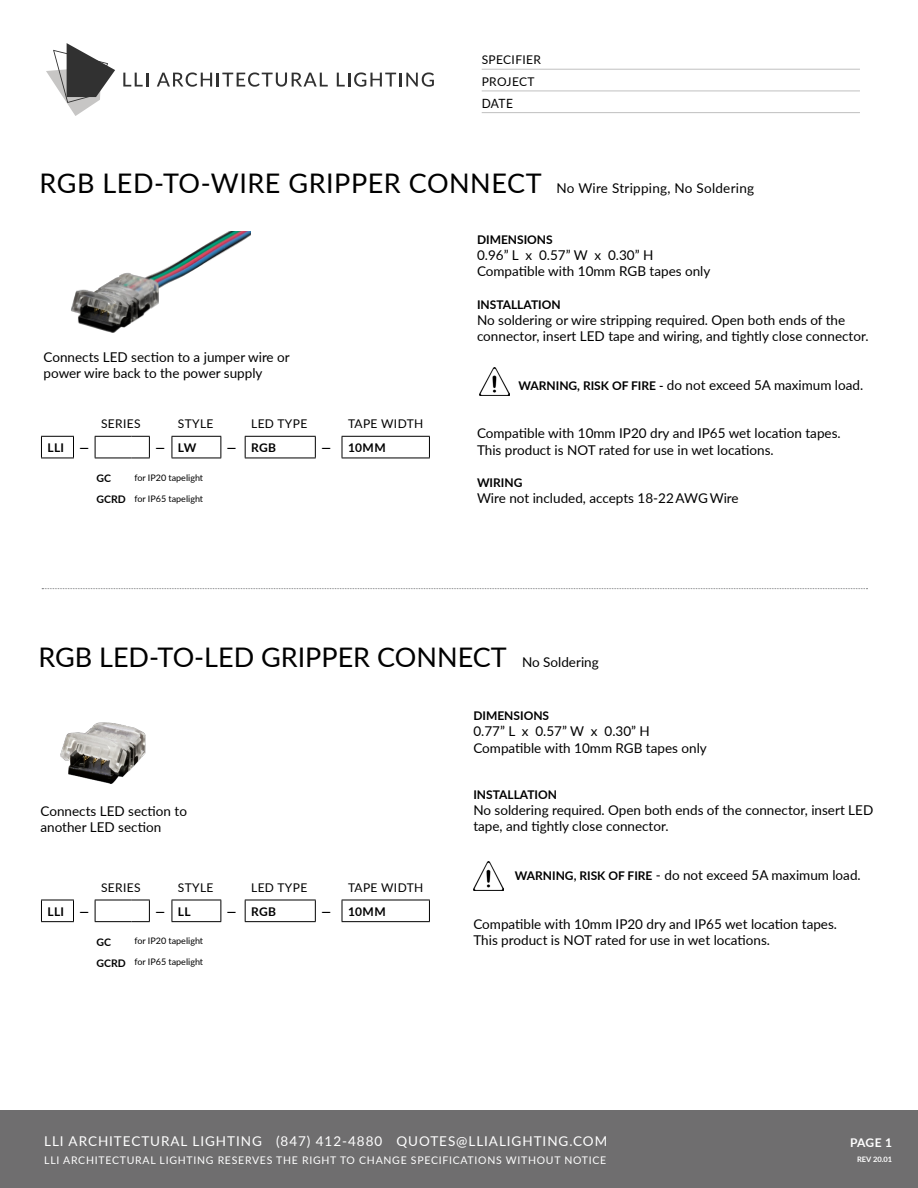
<style>
.page{position:relative;width:918px;height:1188px;background:#fff}
.page>*{position:absolute;margin:0;border:0;box-sizing:border-box;transform-origin:0 0}
.t1{font:27px "Lato";letter-spacing:.02em;color:#000}
.t2{font:27px "Lato";color:#000}
.t3{font:13.5px/16.2px "Lato";color:#000}
.t4{font:13.5px "Lato";letter-spacing:.07em;color:#fff}
.t5{font:12.75px "Lato";color:#000;scale:.94 1}
.t6{font:700 12px "Lato";color:#000}
.t7{font:12px/22px "Lato";letter-spacing:.03em;color:#000}
.t8{font:700 12px "Lato";color:#fff}
.t9{font:10.5px "Lato";letter-spacing:.07em;color:#fff}
.t10{font:700 10.5px "Lato";color:#000}
.t11{font:9px "Lato";color:#000}
.t12{font:700 7.5px "Lato";color:#fff}
.s1{font-size:13.5px}
.s2{font-weight:700;font-size:10.5px}
.s3{font-weight:700;font-size:12px}
</style>
<div class="page">
<img style="left:71px;top:232px;width:179px;height:101px">
<img style="left:60px;top:722px;width:86px;height:62px">
<img style="left:473px;top:862px;width:31px;height:28px">
<img style="left:479px;top:367px;width:30px;height:29px">
<svg style="left:46px;top:43px;width:69px;height:73px"></svg>
<svg style="left:123px;top:73px;width:25px;height:14px"></svg>
<svg style="left:157px;top:72px;width:171px;height:15px"></svg>
<svg style="left:337px;top:72px;width:97px;height:15px"></svg>
<hr style="left:482px;top:69px;width:378px;height:1px;background:#c7c7c7">
<hr style="left:482px;top:112px;width:378px;height:1px;background:#c7c7c7">
<hr style="left:482px;top:90px;width:378px;height:1px;background:#c7c7c7">
<svg style="left:42px;top:588px;width:826px;height:1px"></svg>
<div style="left:0;top:1110px;width:918px;height:78px;background:#6f6e6f"></div>
<hr style="left:41px;top:436px;width:33px;height:1px;background:#000">
<svg style="left:41px;top:437px;width:1px;height:21px"></svg>
<svg style="left:73px;top:437px;width:1px;height:21px"></svg>
<hr style="left:95px;top:436px;width:36px;height:1px;background:#000">
<svg style="left:95px;top:437px;width:1px;height:21px"></svg>
<hr style="left:172px;top:436px;width:49px;height:1px;background:#000">
<svg style="left:172px;top:437px;width:1px;height:21px"></svg>
<svg style="left:220px;top:437px;width:1px;height:21px"></svg>
<hr style="left:245px;top:436px;width:71px;height:1px;background:#000">
<svg style="left:245px;top:437px;width:1px;height:21px"></svg>
<svg style="left:315px;top:437px;width:1px;height:21px"></svg>
<hr style="left:342px;top:436px;width:88px;height:1px;background:#000">
<svg style="left:342px;top:437px;width:1px;height:21px"></svg>
<svg style="left:429px;top:437px;width:1px;height:21px"></svg>
<hr style="left:41px;top:458px;width:33px;height:1px;background:#000">
<hr style="left:95px;top:458px;width:36px;height:1px;background:#000">
<svg style="left:131px;top:436px;width:19px;height:23px"></svg>
<hr style="left:172px;top:458px;width:49px;height:1px;background:#000">
<hr style="left:245px;top:458px;width:71px;height:1px;background:#000">
<hr style="left:342px;top:458px;width:88px;height:1px;background:#000">
<hr style="left:41px;top:900px;width:33px;height:1px;background:#000">
<svg style="left:41px;top:900px;width:1px;height:21px"></svg>
<svg style="left:73px;top:900px;width:1px;height:21px"></svg>
<hr style="left:95px;top:900px;width:36px;height:1px;background:#000">
<svg style="left:95px;top:900px;width:1px;height:21px"></svg>
<hr style="left:172px;top:900px;width:49px;height:1px;background:#000">
<svg style="left:172px;top:900px;width:1px;height:21px"></svg>
<svg style="left:220px;top:900px;width:1px;height:21px"></svg>
<hr style="left:245px;top:900px;width:71px;height:1px;background:#000">
<svg style="left:245px;top:900px;width:1px;height:21px"></svg>
<svg style="left:315px;top:900px;width:1px;height:21px"></svg>
<hr style="left:342px;top:900px;width:88px;height:1px;background:#000">
<svg style="left:342px;top:900px;width:1px;height:21px"></svg>
<svg style="left:429px;top:900px;width:1px;height:21px"></svg>
<hr style="left:41px;top:921px;width:33px;height:1px;background:#000">
<hr style="left:95px;top:921px;width:36px;height:1px;background:#000">
<svg style="left:131px;top:900px;width:19px;height:22px"></svg>
<hr style="left:172px;top:921px;width:49px;height:1px;background:#000">
<hr style="left:245px;top:921px;width:71px;height:1px;background:#000">
<hr style="left:342px;top:921px;width:88px;height:1px;background:#000">
<p class="t7" style="left:482px;top:48px;width:61px">SPECIFIER<br>PROJECT</p>
<p class="t5" style="left:482px;top:94px;width:35px">DATE</p>
<h1 class="t1" style="left:40px;top:164px;width:716px">RGB LED-TO-WIRE GRIPPER CONNECT <span class="s1">No Wire Stripping, No Soldering</span></h1>
<p class="t3" style="left:44px;top:348px;width:248px">Connects LED section to a jumper wire or power wire back to the power supply</p>
<p class="t7" style="left:101px;top:412px;width:41px">SERIES</p>
<p class="t7" style="left:178px;top:412px;width:37px">STYLE</p>
<p class="t7" style="left:251px;top:412px;width:58px">LED TYPE</p>
<p class="t7" style="left:348px;top:412px;width:77px">TAPE WIDTH</p>
<p class="t6" style="left:47px;top:439px;width:18px">LLI</p>
<p class="t6" style="left:80px;top:439px;width:11px">—</p>
<p class="t6" style="left:155px;top:439px;width:42px">— LW</p>
<p class="t6" style="left:227px;top:439px;width:51px">— RGB</p>
<p class="t6" style="left:321px;top:439px;width:66px">— 10MM</p>
<p class="t10" style="left:97px;top:470px;width:16px">GC</p>
<p class="t11" style="left:134px;top:471px;width:70px">for IP20 tapelight</p>
<p class="t11" style="left:97px;top:492px;width:108px"><span class="s2">GCRD</span> for IP65 tapelight</p>
<p class="t6" style="left:477px;top:231px;width:77px">DIMENSIONS</p>
<p class="t3" style="left:477px;top:247px;width:235px">0.96” L x 0.57” W x 0.30” H<br>Compatible with 10mm RGB tapes only</p>
<p class="t6" style="left:477px;top:296px;width:85px">INSTALLATION</p>
<p class="t3" style="left:477px;top:311px;width:393px">No soldering or wire stripping required. Open both ends of the connector, insert LED tape and wiring, and tightly close connector.</p>
<p class="t3" style="left:518px;top:376px;width:346px"><span class="s3">WARNING, RISK OF FIRE -</span> do not exceed 5A maximum load.</p>
<p class="t3" style="left:477px;top:425px;width:365px">Compatible with 10mm IP20 dry and IP65 wet location tapes.<br>This product is NOT rated for use in wet locations.</p>
<p class="t6" style="left:477px;top:474px;width:47px">WIRING</p>
<p class="t3" style="left:477px;top:490px;width:263px">Wire not included, accepts 18-22AWGWire</p>
<h1 class="t2" style="left:38px;top:638px;width:562px">RGB LED-TO-LED GRIPPER CONNECT <span class="s1">No Soldering</span></h1>
<p class="t3" style="left:40px;top:802px;width:148px">Connects LED section to another LED section</p>
<p class="t7" style="left:101px;top:876px;width:41px">SERIES</p>
<p class="t7" style="left:178px;top:876px;width:37px">STYLE</p>
<p class="t7" style="left:251px;top:876px;width:58px">LED TYPE</p>
<p class="t7" style="left:348px;top:876px;width:77px">TAPE WIDTH</p>
<p class="t6" style="left:47px;top:902px;width:18px">LLI</p>
<p class="t6" style="left:80px;top:902px;width:11px">—</p>
<p class="t6" style="left:155px;top:902px;width:37px">— LL</p>
<p class="t6" style="left:227px;top:902px;width:51px">— RGB</p>
<p class="t6" style="left:321px;top:902px;width:66px">— 10MM</p>
<p class="t10" style="left:97px;top:934px;width:16px">GC</p>
<p class="t11" style="left:134px;top:935px;width:70px">for IP20 tapelight</p>
<p class="t11" style="left:97px;top:956px;width:108px"><span class="s2">GCRD</span> for IP65 tapelight</p>
<p class="t6" style="left:473px;top:707px;width:77px">DIMENSIONS</p>
<p class="t3" style="left:473px;top:723px;width:235px">0.77” L x 0.57” W x 0.30” H<br>Compatible with 10mm RGB tapes only</p>
<p class="t6" style="left:473px;top:786px;width:85px">INSTALLATION</p>
<p class="t3" style="left:473px;top:802px;width:401px">No soldering required. Open both ends of the connector, insert LED tape, and tightly close connector.</p>
<p class="t3" style="left:515px;top:866px;width:347px"><span class="s3">WARNING, RISK OF FIRE</span> - do not exceed 5A maximum load.</p>
<p class="t3" style="left:473px;top:915px;width:365px">Compatible with 10mm IP20 dry and IP65 wet location tapes.<br>This product is NOT rated for use in wet locations.</p>
<p class="t4" style="left:44px;top:1131px;width:565px">LLI ARCHITECTURAL LIGHTING (847) 412-4880 QUOTES@LLIALIGHTING.COM</p>
<p class="t9" style="left:44px;top:1153px;width:564px">LLI ARCHITECTURAL LIGHTING RESERVES THE RIGHT TO CHANGE SPECIFICATIONS WITHOUT NOTICE</p>
<p class="t8" style="left:850px;top:1134px;width:44px">PAGE 1</p>
<p class="t12" style="left:857px;top:1154px;width:37px">REV 20.01</p>
</div>
